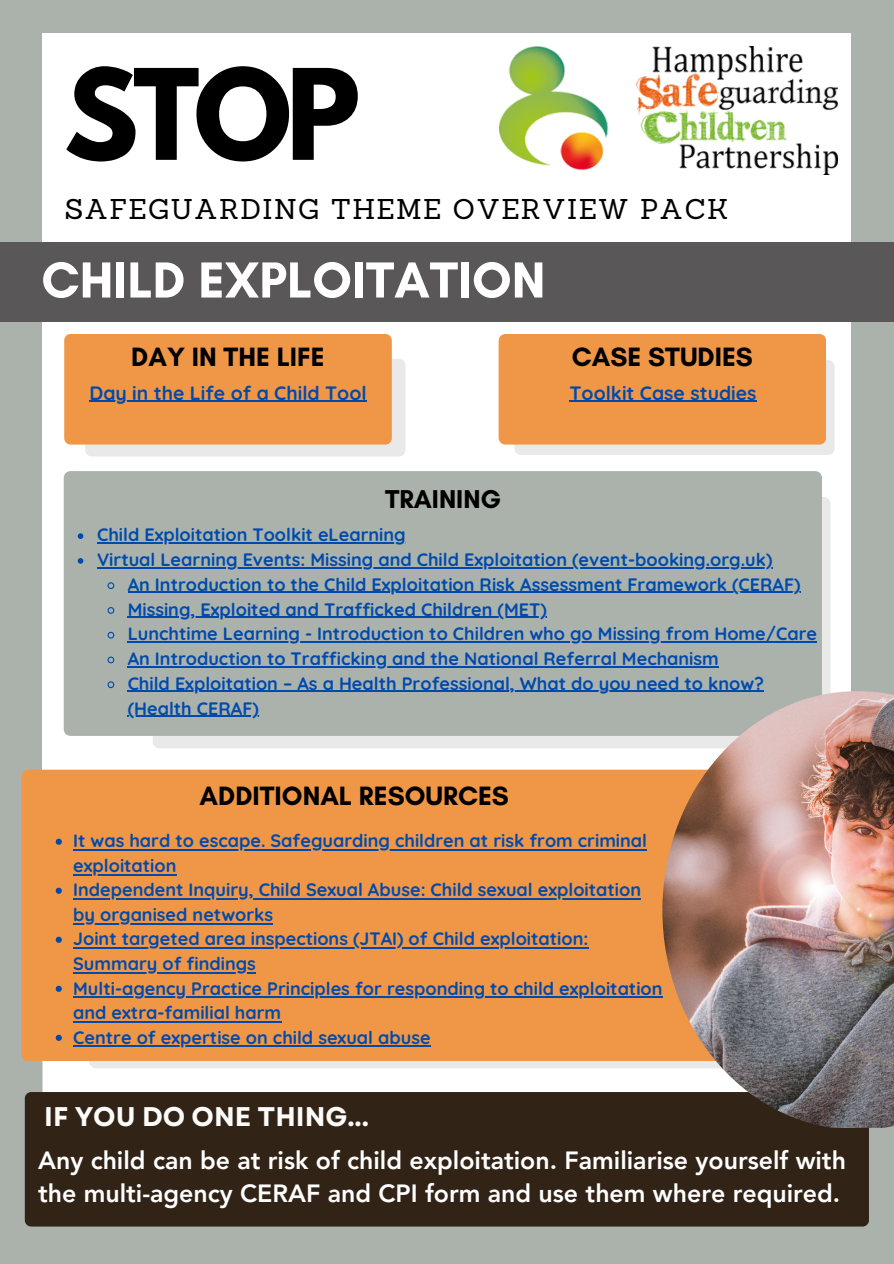
<style>
.page{position:relative;width:894px;height:1264px;background:#fff}
.page>*{position:absolute;margin:0;border:0;box-sizing:border-box;transform-origin:0 0}
.t1{font:700 111.3px "League Spartan";color:#000}
.t2{font:700 51.6px "Glacial Indifference";color:#fff}
.t3{font:27.9px "Sanchez";letter-spacing:.05em;color:#000}
.t4{font:700 27px "Glacial Indifference";color:#000}
.t5{font:700 27px "Garet";color:#fbfbf9}
.t6{font:700 26.25px "Glacial Indifference";color:#000}
.t7{font:800 24.9px/33.8px "Avenir LT Pro";color:#fff}
.t8{font:700 19.35px "Quicksand";color:#004aad}
.t9{font:700 18px/24.5px "Quicksand";color:#004aad}
</style>
<div class="page">
<div style="left:0;top:0;width:893px;height:1263px;background:#abb2ac"></div>
<div style="left:42px;top:33px;width:808px;height:877px;background:#fff"></div>
<div style="left:0;top:243px;width:893px;height:79px;background:#595757"></div>
<div style="left:42px;top:905px;width:808px;height:212px;background:#fff;border-radius:6px"></div>
<div style="left:89px;top:1061px;width:573px;height:7px;background:#e9e9e9"></div>
<div style="left:25px;top:1091px;width:843px;height:135px;background:#322317;border-radius:6px"></div>
<svg style="left:85px;top:358px;width:320px;height:98px;background:#e9e5e1"></svg>
<div style="left:64px;top:334px;width:327px;height:110px;background:#ef9746;border-radius:6px"></div>
<svg style="left:498px;top:334px;width:336px;height:121px;background:#eda058"></svg>
<div style="left:153px;top:497px;width:677px;height:251px;background:#e9e9e9"></div>
<div style="left:64px;top:471px;width:757px;height:265px;background:#abb2ac"></div>
<svg style="left:78px;top:533px;width:5px;height:6px"></svg>
<hr style="left:97px;top:542px;width:308px;height:1px;background:#004aad">
<svg style="left:78px;top:558px;width:5px;height:5px"></svg>
<hr style="left:97px;top:567px;width:675px;height:1px;background:#004aad">
<svg style="left:107px;top:581px;width:8px;height:9px"></svg>
<hr style="left:128px;top:592px;width:672px;height:1px;background:#004aad">
<svg style="left:107px;top:606px;width:8px;height:8px"></svg>
<hr style="left:128px;top:616px;width:418px;height:1px;background:#004aad">
<svg style="left:107px;top:631px;width:8px;height:8px"></svg>
<hr style="left:128px;top:641px;width:688px;height:1px;background:#004aad">
<svg style="left:107px;top:655px;width:8px;height:9px"></svg>
<hr style="left:128px;top:666px;width:590px;height:1px;background:#004aad">
<svg style="left:107px;top:680px;width:8px;height:9px"></svg>
<hr style="left:128px;top:691px;width:635px;height:1px;background:#004aad">
<hr style="left:128px;top:715px;width:131px;height:1px;background:#004aad">
<div style="left:21px;top:769px;width:641px;height:292px;background:#ef9746"></div>
<svg style="left:56px;top:838px;width:6px;height:6px"></svg>
<hr style="left:73px;top:849px;width:574px;height:2px;background:#004aad">
<hr style="left:73px;top:873px;width:103px;height:2px;background:#004aad">
<svg style="left:56px;top:887px;width:6px;height:6px"></svg>
<hr style="left:73px;top:898px;width:568px;height:2px;background:#004aad">
<hr style="left:73px;top:922px;width:200px;height:2px;background:#004aad">
<svg style="left:56px;top:936px;width:6px;height:6px"></svg>
<hr style="left:73px;top:947px;width:515px;height:2px;background:#004aad">
<hr style="left:73px;top:971px;width:183px;height:2px;background:#004aad">
<svg style="left:56px;top:985px;width:6px;height:6px"></svg>
<hr style="left:73px;top:996px;width:589px;height:2px;background:#004aad">
<hr style="left:73px;top:1020px;width:208px;height:2px;background:#004aad">
<svg style="left:56px;top:1034px;width:6px;height:6px"></svg>
<hr style="left:73px;top:1045px;width:357px;height:2px;background:#004aad">
<hr style="left:569px;top:401px;width:187px;height:1px;background:#004aad">
<img style="left:662px;top:691px;width:231px;height:436px">
<img style="left:499px;top:46px;width:338px;height:128px">
<hr style="left:89px;top:401px;width:277px;height:1px;background:#004aad">
<h1 class="t1" style="left:64px;top:60px;width:298px">STOP</h1>
<h3 class="t3" style="left:65px;top:191px;width:665px">SAFEGUARDING THEME OVERVIEW PACK</h3>
<h2 class="t2" style="left:41px;top:248px;width:505px">CHILD EXPLOITATION</h2>
<h3 class="t4" style="left:131px;top:340px;width:195px">DAY IN THE LIFE</h3>
<p class="t8" style="left:89px;top:380px;width:278px">Day in the Life of a Child Tool</p>
<h3 class="t4" style="left:571px;top:340px;width:183px">CASE STUDIES</h3>
<p class="t8" style="left:569px;top:380px;width:188px">Toolkit Case studies</p>
<h3 class="t6" style="left:385px;top:482px;width:118px">TRAINING</h3>
<p class="t9" style="left:97px;top:522px;width:310px">Child Exploitation Toolkit eLearning</p>
<p class="t9" style="left:97px;top:547px;width:676px">Virtual Learning Events: Missing and Child Exploitation (event-booking.org.uk)</p>
<p class="t9" style="left:128px;top:571px;width:674px">An Introduction to the Child Exploitation Risk Assessment Framework (CERAF)</p>
<p class="t9" style="left:128px;top:596px;width:420px">Missing, Exploited and Trafficked Children (MET)</p>
<p class="t9" style="left:128px;top:621px;width:690px">Lunchtime Learning - Introduction to Children who go Missing from Home/Care</p>
<p class="t9" style="left:128px;top:646px;width:592px">An Introduction to Trafficking and the National Referral Mechanism</p>
<p class="t9" style="left:128px;top:670px;width:637px">Child Exploitation – As a Health Professional, What do you need to know?</p>
<p class="t9" style="left:128px;top:695px;width:133px">(Health CERAF)</p>
<h3 class="t4" style="left:199px;top:779px;width:311px">ADDITIONAL RESOURCES</h3>
<p class="t9" style="left:73px;top:828px;width:590px">It was hard to escape. Safeguarding children at risk from criminal exploitation<br>Independent Inquiry, Child Sexual Abuse: Child sexual exploitation by organised networks<br>Joint targeted area inspections (JTAI) of Child exploitation:<br>Summary of findings<br>Multi-agency Practice Principles for responding to child exploitation and extra-familial harm<br>Centre of expertise on child sexual abuse</p>
<h3 class="t5" style="left:44px;top:1097px;width:326px">IF YOU DO ONE THING...</h3>
<h3 class="t7" style="left:38px;top:1145px;width:809px">Any child can be at risk of child exploitation. Familiarise yourself with the multi-agency CERAF and CPI form and use them where required.</h3>
</div>
